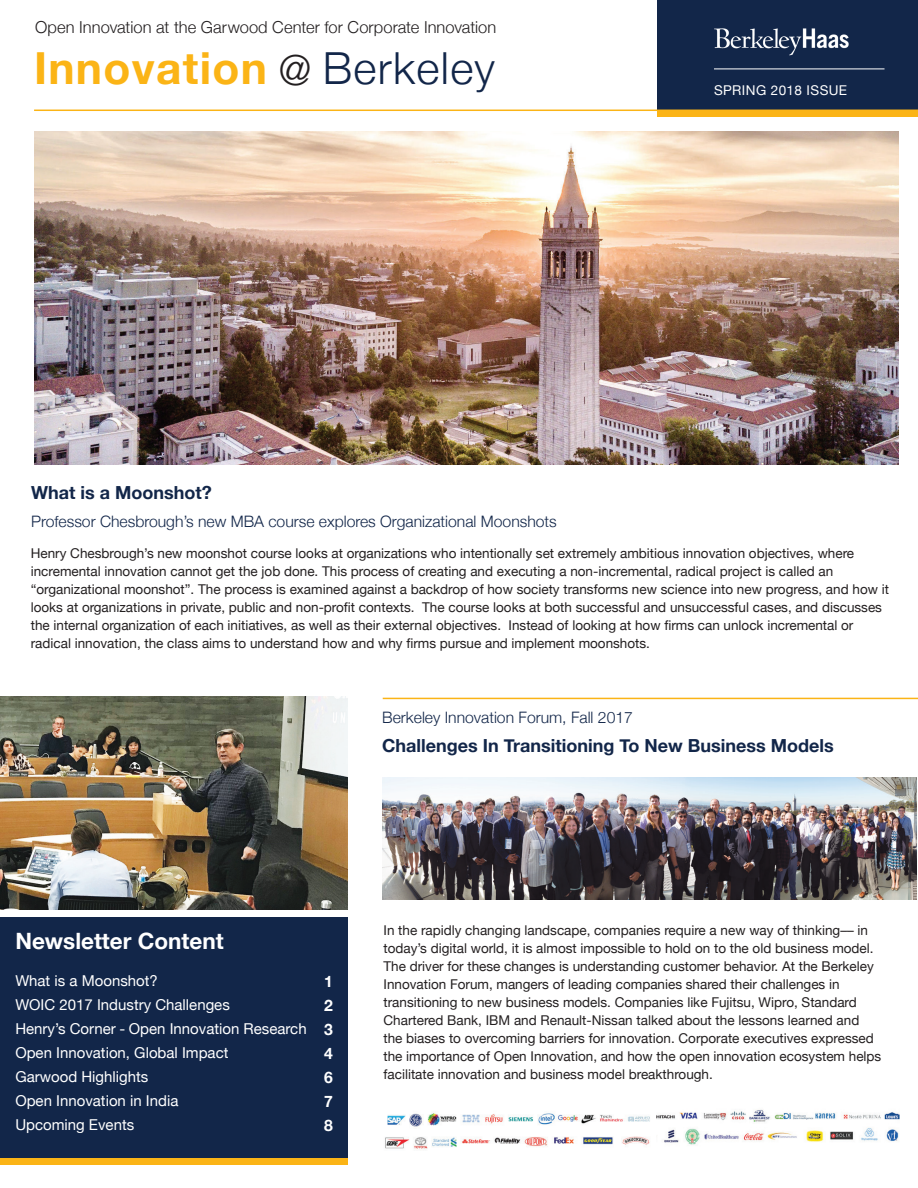
<style>
.page{position:relative;width:918px;height:1188px;background:#fff}
.page>*{position:absolute;margin:0;border:0;box-sizing:border-box;transform-origin:0 0}
.t1{font:700 44.25px "Helvetica Neue";letter-spacing:.03em;color:#fbb416}
.t2{font:700 22.5px "Helvetica Neue";color:#fff}
.t3{font:700 18px "Helvetica Neue";color:#122649}
.t4{font:300 16.5px "Helvetica Neue";letter-spacing:.005em;color:#231f20}
.t5{font:300 15.75px "Helvetica Neue";color:#122649}
.t6{font:700 15.75px/24px "Helvetica Neue";color:#fff;text-align:justify}
.t7{font:15px/24px "Helvetica Neue";color:#fff}
.t8{font:13.5px/18px "Helvetica Neue";color:#231f20}
.t9{font:13.5px "Helvetica Neue";letter-spacing:.03em;color:#fff}
.s1{font-weight:300;font-size:41.4px;color:#231f20}
.s2{font-weight:300;color:#122649}
</style>
<div class="page">
<div style="left:658px;top:0;width:260px;height:110px;background:#122649"></div>
<div style="left:0;top:917px;width:347px;height:242px;background:#122649"></div>
<div style="left:0;top:1159px;width:347px;height:6px;background:#fbb416"></div>
<img style="left:714px;top:28px;width:135px;height:28px">
<hr style="left:34px;top:110px;width:884px;height:1px;background:#fbb416">
<hr style="left:383px;top:698px;width:535px;height:1px;background:#fbb416">
<div style="left:658px;top:110px;width:260px;height:6px;background:#fbb416"></div>
<hr style="left:714px;top:69px;width:171px;height:1px;background:#fff">
<img style="left:34px;top:132px;width:864px;height:332px">
<img style="left:383px;top:778px;width:533px;height:122px">
<img style="left:385px;top:1113px;width:265px;height:36px">
<img style="left:656px;top:1109px;width:243px;height:36px">
<img style="left:0;top:696px;width:347px;height:213px">
<p class="t4" style="left:35px;top:13px;width:463px">Open Innovation at the Garwood Center for Corporate Innovation</p>
<h1 class="t1" style="left:34px;top:34px;width:463px">Innovation <span class="s1">@</span> <span class="s2">Berkeley</span></h1>
<h3 class="t3" style="left:31px;top:479px;width:182px">What is a Moonshot?</h3>
<p class="t9" style="left:714px;top:80px;width:135px">SPRING 2018 ISSUE</p>
<p class="t5" style="left:31px;top:509px;width:527px">Professor Chesbrough’s new MBA course explores Organizational Moonshots</p>
<p class="t8" style="left:31px;top:545px;width:860px">Henry Chesbrough’s new moonshot course looks at organizations who intentionally set extremely ambitious innovation objectives, where incremental innovation cannot get the job done. This process of creating and executing a non-incremental, radical project is called an “organizational moonshot”. The process is examined against a backdrop of how society transforms new science into new progress, and how it looks at organizations in private, public and non-profit contexts. The course looks at both successful and unsuccessful cases, and discusses the internal organization of each initiatives, as well as their external objectives. Instead of looking at how firms can unlock incremental or radical innovation, the class aims to understand how and why firms pursue and implement moonshots.</p>
<p class="t5" style="left:382px;top:705px;width:252px">Berkeley Innovation Forum, Fall 2017</p>
<h3 class="t3" style="left:382px;top:732px;width:453px">Challenges In Transitioning To New Business Models</h3>
<h2 class="t2" style="left:15px;top:924px;width:210px">Newsletter Content</h2>
<p class="t7" style="left:15px;top:969px;width:293px">What is a Moonshot?<br>WOIC 2017 Industry Challenges<br>Henry’s Corner - Open Innovation Research<br>Open Innovation, Global Impact<br>Garwood Highlights<br>Open Innovation in India<br>Upcoming Events</p>
<p class="t6" style="left:324px;top:970px;width:10px">1<br>2<br>3<br>4<br>6<br>7<br>8</p>
<p class="t8" style="left:384px;top:922px;width:499px">In the rapidly changing landscape, companies require a new way of thinking–– in today’s digital world, it is almost impossible to hold on to the old business model.<br>The driver for these changes is understanding customer behavior. At the Berkeley Innovation Forum, mangers of leading companies shared their challenges in transitioning to new business models. Companies like Fujitsu, Wipro, Standard Chartered Bank, IBM and Renault-Nissan talked about the lessons learned and the biases to overcoming barriers for innovation. Corporate executives expressed the importance of Open Innovation, and how the open innovation ecosystem helps facilitate innovation and business model breakthrough.</p>
</div>
